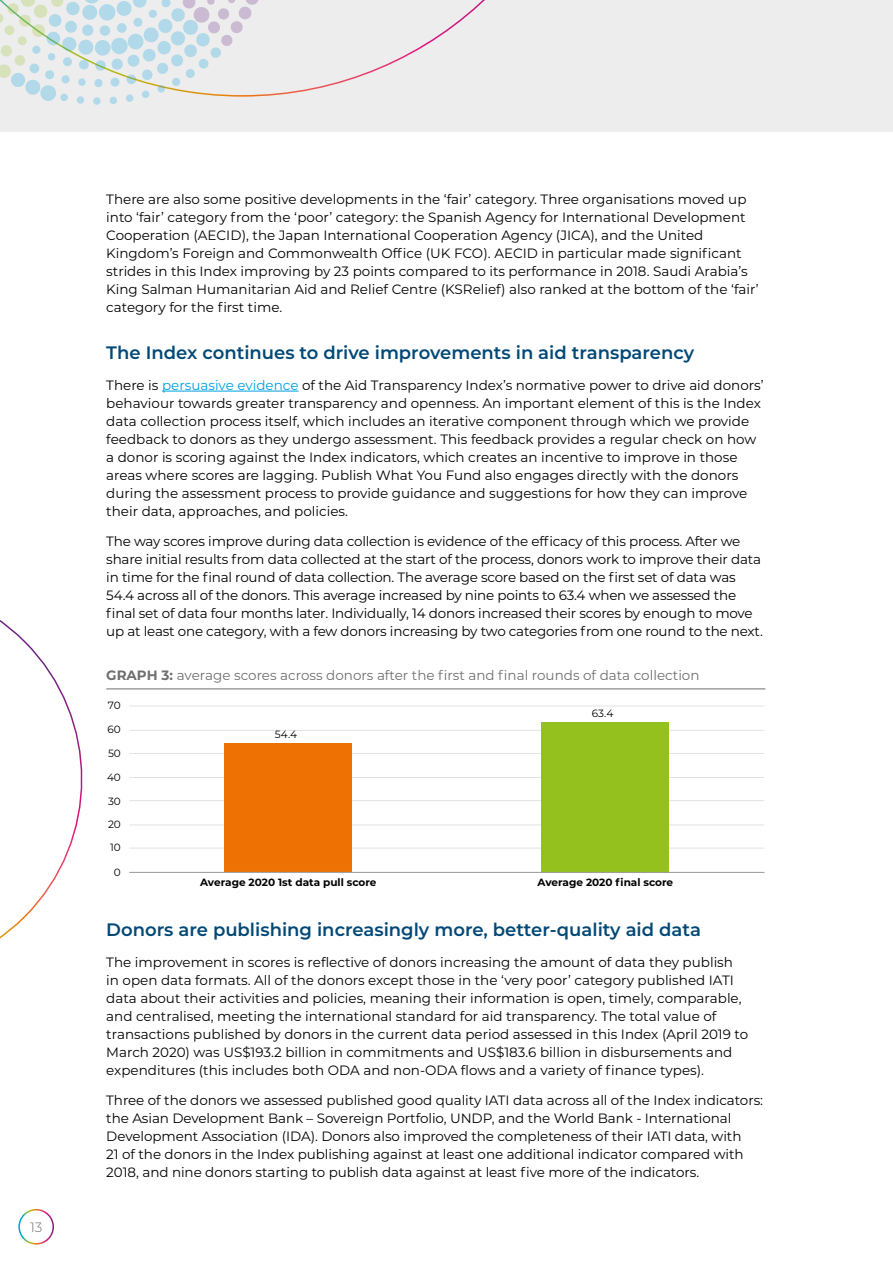
<style>
.page{position:relative;width:893px;height:1263px;background:#fff}
.page>*{position:absolute;margin:0;border:0;box-sizing:border-box;transform-origin:0 0}
.t1{font:600 18px "Montserrat";color:#004876}
.t2{font:13.5px/18px "Montserrat";color:#000}
.t3{font:13.5px "Montserrat";color:#706f6f}
.t4{font:300 13.5px "Montserrat";color:#706f6f}
.t5{font:700 10.5px "Montserrat";color:#000}
.t6{font:10.5px/22.6px "Montserrat";color:#000}
.s1{color:#009fe3}
.s2{font-weight:700}
</style>
<div class="page">
<div style="left:0;top:0;width:893px;height:132px;background:#ededed"></div>
<svg style="left:259px;top:0;width:226px;height:97px"></svg>
<svg style="left:76px;top:96px;width:8px;height:8px"></svg>
<div style="left:93px;top:97px;width:8px;height:8px;background:#b2d9ea;border-radius:50%"></div>
<svg style="left:109px;top:96px;width:8px;height:8px"></svg>
<svg style="left:0;top:0;width:259px;height:101px"></svg>
<div style="left:18px;top:1209px;width:36px;height:35px;border:2px solid #fff;border-radius:50%"></div>
<hr style="left:162px;top:391px;width:136px;height:1px;background:#009fe3">
<hr style="left:106px;top:688px;width:659px;height:1px;background:#706f6f">
<hr style="left:130px;top:824px;width:634px;height:1px;background:#e3e3e3">
<hr style="left:130px;top:777px;width:634px;height:1px;background:#e3e3e3">
<hr style="left:130px;top:730px;width:634px;height:1px;background:#e3e3e3">
<hr style="left:130px;top:848px;width:634px;height:1px;background:#e3e3e3">
<hr style="left:130px;top:800px;width:634px;height:1px;background:#e3e3e3">
<hr style="left:130px;top:753px;width:634px;height:1px;background:#e3e3e3">
<hr style="left:130px;top:706px;width:634px;height:1px;background:#e3e3e3">
<div style="left:542px;top:722px;width:127px;height:150px;background:#95c11f"></div>
<div style="left:225px;top:743px;width:127px;height:129px;background:#ee7203"></div>
<hr style="left:130px;top:872px;width:634px;height:1px;background:#9d9d9c">
<svg style="left:0;top:620px;width:83px;height:319px"></svg>
<p class="t4" style="left:30px;top:1218px;width:14px">13</p>
<p class="t2" style="left:106px;top:190px;width:654px">There are also some positive developments in the ‘fair’ category. Three organisations moved up into ‘fair’ category from the ‘poor’ category: the Spanish Agency for International Development Cooperation (AECID), the Japan International Cooperation Agency (JICA), and the United Kingdom’s Foreign and Commonwealth Office (UK FCO). AECID in particular made significant strides in this Index improving by 23 points compared to its performance in 2018. Saudi Arabia’s King Salman Humanitarian Aid and Relief Centre (KSRelief) also ranked at the bottom of the ‘fair’ category for the first time.</p>
<h1 class="t1" style="left:106px;top:340px;width:589px">The Index continues to drive improvements in aid transparency</h1>
<p class="t2" style="left:106px;top:375px;width:659px">There is <span class="s1">persuasive evidence</span> of the Aid Transparency Index’s normative power to drive aid donors’ behaviour towards greater transparency and openness. An important element of this is the Index data collection process itself, which includes an iterative component through which we provide feedback to donors as they undergo assessment. This feedback provides a regular check on how a donor is scoring against the Index indicators, which creates an incentive to improve in those areas where scores are lagging. Publish What You Fund also engages directly with the donors during the assessment process to provide guidance and suggestions for how they can improve their data, approaches, and policies.</p>
<p class="t2" style="left:106px;top:532px;width:658px">The way scores improve during data collection is evidence of the efficacy of this process. After we share initial results from data collected at the start of the process, donors work to improve their data in time for the final round of data collection. The average score based on the first set of data was 54.4 across all of the donors. This average increased by nine points to 63.4 when we assessed the final set of data four months later. Individually, 14 donors increased their scores by enough to move up at least one category, with a few donors increasing by two categories from one round to the next.</p>
<p class="t3" style="left:106px;top:666px;width:595px"><span class="s2">GRAPH 3:</span> average scores across donors after the first and final rounds of data collection</p>
<p class="t6" style="left:108px;top:694px;width:14px">70</p>
<p class="t6" style="left:108px;top:718px;width:15px">60</p>
<p class="t6" style="left:108px;top:742px;width:14px">50</p>
<p class="t6" style="left:107px;top:766px;width:15px">40</p>
<p class="t6" style="left:108px;top:789px;width:14px">30</p>
<p class="t6" style="left:108px;top:813px;width:14px">20<br>10</p>
<p class="t6" style="left:114px;top:861px;width:8px">0</p>
<p class="t6" style="left:275px;top:723px;width:24px">54.4</p>
<p class="t6" style="left:592px;top:701px;width:23px">63.4</p>
<p class="t5" style="left:200px;top:875px;width:178px">Average 2020 1st data pull score</p>
<p class="t5" style="left:538px;top:875px;width:137px">Average 2020 final score</p>
<h1 class="t1" style="left:106px;top:917px;width:596px">Donors are publishing increasingly more, better-quality aid data</h1>
<p class="t2" style="left:106px;top:952px;width:643px">The improvement in scores is reflective of donors increasing the amount of data they publish in open data formats. All of the donors except those in the ‘very poor’ category published IATI data about their activities and policies, meaning their information is open, timely, comparable, and centralised, meeting the international standard for aid transparency. The total value of transactions published by donors in the current data period assessed in this Index (April 2019 to March 2020) was US$193.2 billion in commitments and US$183.6 billion in disbursements and expenditures (this includes both ODA and non-ODA flows and a variety of finance types).</p>
<p class="t2" style="left:106px;top:1091px;width:658px">Three of the donors we assessed published good quality IATI data across all of the Index indicators: the Asian Development Bank – Sovereign Portfolio, UNDP, and the World Bank - International Development Association (IDA). Donors also improved the completeness of their IATI data, with<br>21 of the donors in the Index publishing against at least one additional indicator compared with 2018, and nine donors starting to publish data against at least five more of the indicators.</p>
</div>
